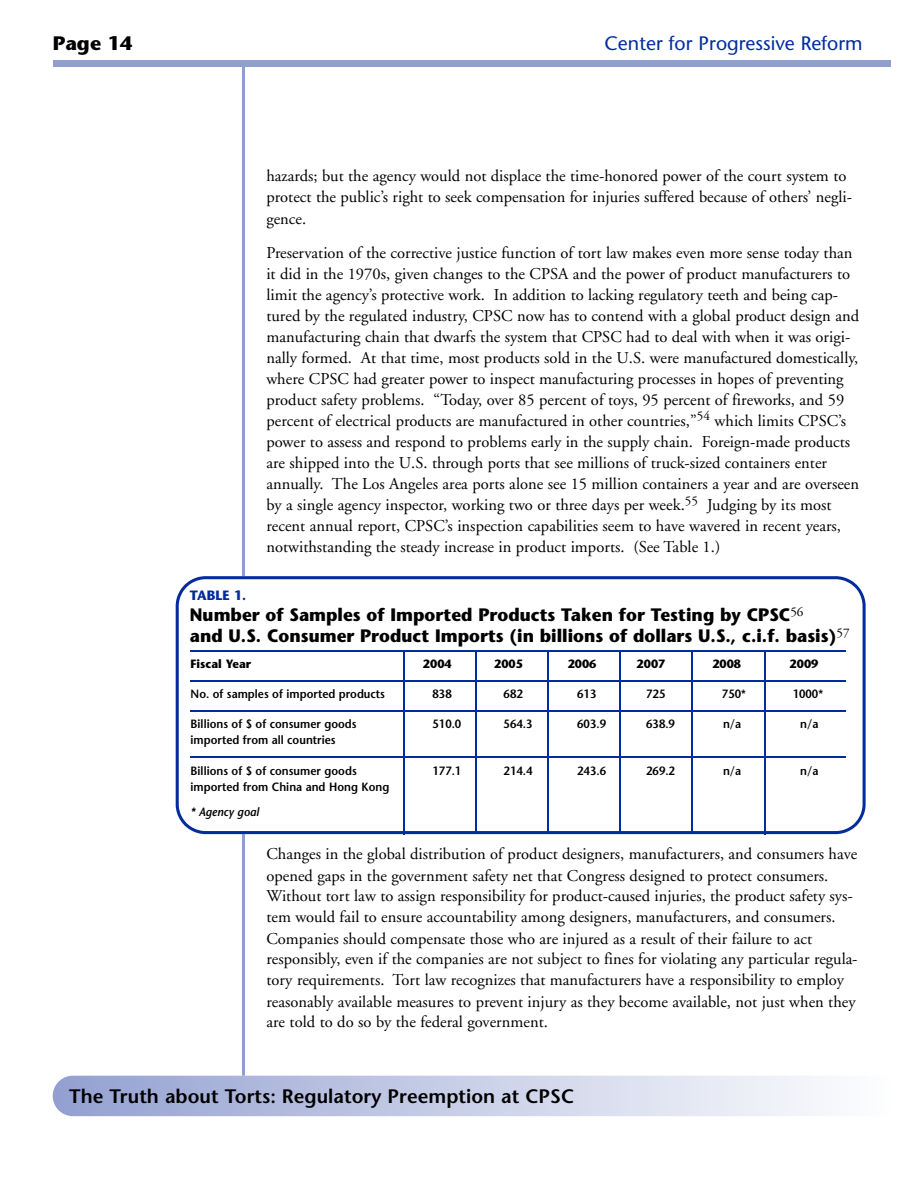
<style>
.page{position:relative;width:918px;height:1188px;background:#fff}
.page>*{position:absolute;margin:0;border:0;box-sizing:border-box;transform-origin:0 0}
.t1{font:600 19.5px "Stone Sans";color:#000}
.t2{font:19.5px "Stone Sans";color:#022c9e}
.t3{font:700 19.5px "Stone Sans";color:#000}
.t4{font:700 18px/20.9px "Stone Sans";color:#000;scale:.95 1}
.t5{font:16.5px/21px "Adobe Garamond";color:#000}
.t6{font:700 13.5px "Stone Sans";color:#022c9e;scale:.95 1}
.t7{font:600 12px "Stone Sans";color:#000;scale:.93 1}
.t8{font:700 12px "Stone Sans";color:#000;scale:.95 1}
.t9{font:italic 600 12px "Stone Sans";color:#000;scale:.93 1}
</style>
<div class="page">
<div style="left:53px;top:61px;width:838px;height:6px;background:#919fd0"></div>
<hr style="left:242px;top:63px;width:3px;height:1053px;background:#919fd0">
<img style="left:53px;top:1076px;width:761px;height:40px">
<svg style="left:176px;top:576px;width:690px;height:258px"></svg>
<hr style="left:191px;top:650px;width:655px;height:1px;background:#022c9e">
<hr style="left:191px;top:680px;width:655px;height:1px;background:#022c9e">
<hr style="left:191px;top:710px;width:655px;height:2px;background:#022c9e">
<hr style="left:191px;top:757px;width:655px;height:1px;background:#022c9e">
<hr style="left:403px;top:650px;width:1px;height:184px;background:#022c9e">
<hr style="left:475px;top:650px;width:2px;height:182px;background:#022c9e">
<hr style="left:547px;top:650px;width:2px;height:182px;background:#022c9e">
<hr style="left:620px;top:650px;width:1px;height:182px;background:#022c9e">
<hr style="left:692px;top:650px;width:1px;height:183px;background:#022c9e">
<hr style="left:764px;top:650px;width:1px;height:184px;background:#022c9e">
<p class="t3" style="left:53px;top:36px;width:81px">Page 14</p>
<p class="t2" style="left:605px;top:36px;width:260px">Center for Progressive Reform</p>
<p class="t5" style="left:266px;top:167px;width:587px">hazards; but the agency would not displace the time-honored power of the court system to protect the public’s right to seek compensation for injuries suffered because of others’ negli&shy;gence.</p>
<p class="t5" style="left:266px;top:244px;width:594px">Preservation of the corrective justice function of tort law makes even more sense today than it did in the 1970s, given changes to the CPSA and the power of product manufacturers to limit the agency’s protective work. In addition to lacking regulatory teeth and being cap&shy;tured by the regulated industry, CPSC now has to contend with a global product design and manufacturing chain that dwarfs the system that CPSC had to deal with when it was origi&shy;nally formed. At that time, most products sold in the U.S. were manufactured domestically, where CPSC had greater power to inspect manufacturing processes in hopes of preventing product safety problems. “Today, over 85 percent of toys, 95 percent of fireworks, and 59 percent of electrical products are manufactured in other countries,”<sup>54</sup> which limits CPSC’s power to assess and respond to problems early in the supply chain. Foreign-made products are shipped into the U.S. through ports that see millions of truck-sized containers enter annually. The Los Angeles area ports alone see 15 million containers a year and are overseen by a single agency inspector, working two or three days per week.<sup>55</sup> Judging by its most recent annual report, CPSC’s inspection capabilities seem to have wavered in recent years, notwithstanding the steady increase in product imports. (See Table 1.)</p>
<p class="t6" style="left:190px;top:590px;width:61px">TABLE 1.</p>
<p class="t4" style="left:190px;top:607px;width:696px">Number of Samples of Imported Products Taken for Testing by CPSC<sup>56<br></sup>and U.S. Consumer Product Imports (in billions of dollars U.S., c.i.f. basis)<sup>57</sup></p>
<p class="t8" style="left:191px;top:659px;width:65px">Fiscal Year</p>
<p class="t8" style="left:423px;top:659px;width:32px">2004</p>
<p class="t8" style="left:494px;top:659px;width:32px">2005</p>
<p class="t8" style="left:568px;top:659px;width:32px">2006</p>
<p class="t8" style="left:637px;top:659px;width:32px">2007</p>
<p class="t8" style="left:712px;top:659px;width:32px">2008</p>
<p class="t8" style="left:790px;top:659px;width:32px">2009</p>
<p class="t7" style="left:191px;top:689px;width:211px">No. of samples of imported products</p>
<p class="t7" style="left:433px;top:689px;width:22px">838</p>
<p class="t7" style="left:504px;top:689px;width:22px">682</p>
<p class="t7" style="left:577px;top:689px;width:22px">613</p>
<p class="t7" style="left:646px;top:689px;width:22px">725</p>
<p class="t7" style="left:722px;top:689px;width:27px">750*</p>
<p class="t7" style="left:793px;top:689px;width:34px">1000*</p>
<p class="t7" style="left:191px;top:719px;width:180px">Billions of $ of consumer goods</p>
<p class="t7" style="left:433px;top:719px;width:32px">510.0</p>
<p class="t7" style="left:504px;top:719px;width:32px">564.3</p>
<p class="t7" style="left:577px;top:719px;width:32px">603.9</p>
<p class="t7" style="left:646px;top:719px;width:32px">638.9</p>
<p class="t7" style="left:723px;top:719px;width:21px">n/a</p>
<p class="t7" style="left:800px;top:719px;width:21px">n/a</p>
<p class="t7" style="left:191px;top:736px;width:157px">imported from all countries</p>
<p class="t7" style="left:191px;top:766px;width:180px">Billions of $ of consumer goods</p>
<p class="t7" style="left:433px;top:766px;width:32px">177.1</p>
<p class="t7" style="left:504px;top:766px;width:32px">214.4</p>
<p class="t7" style="left:577px;top:766px;width:32px">243.6</p>
<p class="t7" style="left:646px;top:766px;width:32px">269.2</p>
<p class="t7" style="left:723px;top:766px;width:21px">n/a</p>
<p class="t7" style="left:800px;top:766px;width:21px">n/a</p>
<p class="t7" style="left:191px;top:782px;width:215px">imported from China and Hong Kong</p>
<p class="t9" style="left:191px;top:808px;width:75px">* Agency goal</p>
<p class="t5" style="left:266px;top:845px;width:593px">Changes in the global distribution of product designers, manufacturers, and consumers have opened gaps in the government safety net that Congress designed to protect consumers.<br>Without tort law to assign responsibility for product-caused injuries, the product safety sys&shy;tem would fail to ensure accountability among designers, manufacturers, and consumers.<br>Companies should compensate those who are injured as a result of their failure to act responsibly, even if the companies are not subject to fines for violating any particular regula&shy;tory requirements. Tort law recognizes that manufacturers have a responsibility to employ reasonably available measures to prevent injury as they become available, not just when they are told to do so by the federal government.</p>
<p class="t1" style="left:69px;top:1088px;width:506px">The Truth about Torts: Regulatory Preemption at CPSC</p>
</div>
